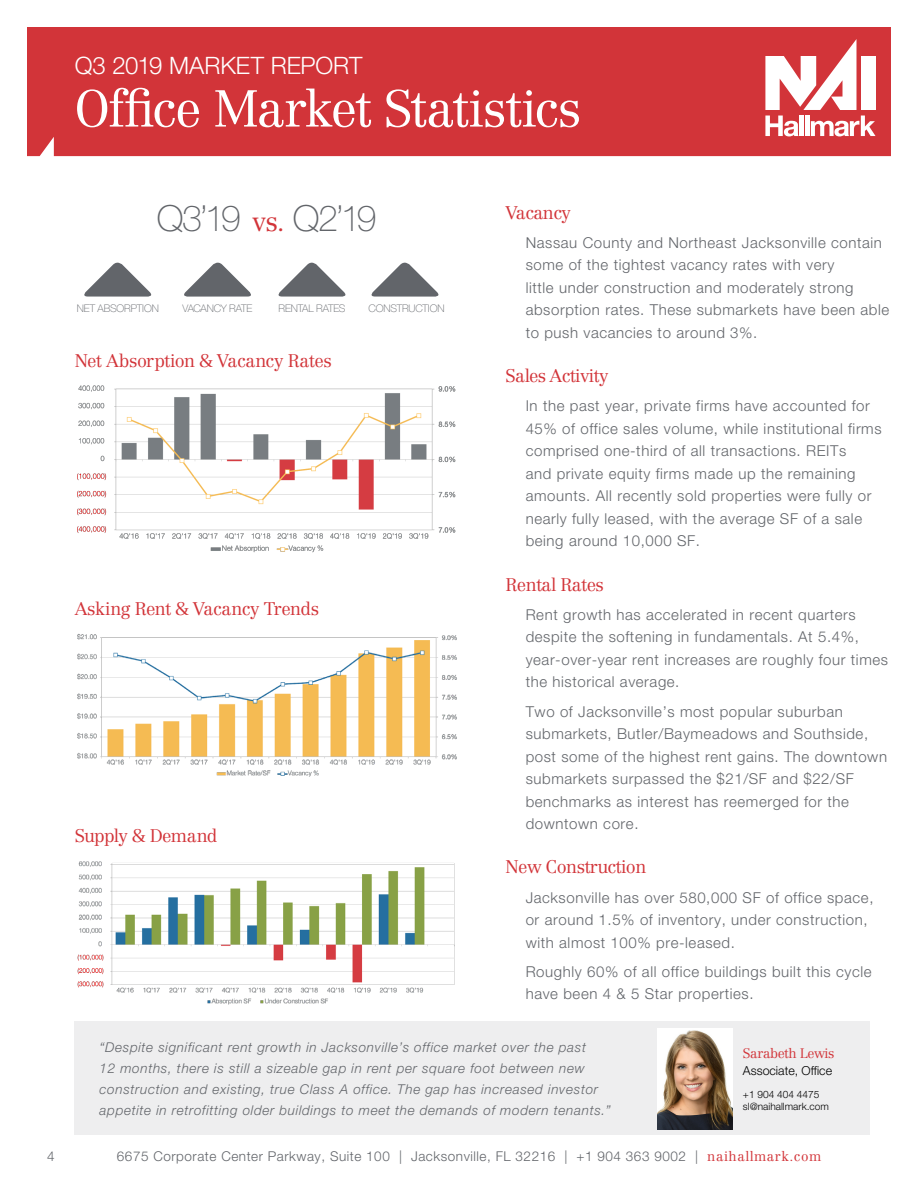
<style>
.page{position:relative;width:918px;height:1188px;background:#fff}
.page>*{position:absolute;margin:0;border:0;box-sizing:border-box;transform-origin:0 0}
.Header_Serif{font:300 51px "Centennial LT Std";letter-spacing:-.025em;color:#fff}
.t1{font:100 36px "Helvetica Neue LT Std";letter-spacing:-.08em;color:#62656a}
.Subhead_Sans{font:300 24px "Helvetica Neue LT Std";letter-spacing:-.005em;color:#fff}
.Subhead_Serif{font:300 18px "Centennial LT Std";letter-spacing:-.03em;color:#d23439}
.Body_Indented{font:300 15px/22.5px "Helvetica Neue LT Std";letter-spacing:.04em;color:#62656a}
.t2{font:italic 300 13.5px/21px "Helvetica Neue LT Std";letter-spacing:.05em;color:#62656a}
.t3{font:300 13.5px "Helvetica Neue LT Std";letter-spacing:.04em;color:#62656a}
.Body_Serif{font:300 13.5px "Centennial LT Std";letter-spacing:-.03em;color:#d23439}
.Body_Indented-2{font:300 12.3px "Helvetica Neue LT Std";color:#000}
.t4{font:100 10.5px "Helvetica Neue LT Std";letter-spacing:-.01em;color:#62656a}
.t5{font:100 10.5px "Helvetica Neue LT Std";letter-spacing:-.03em;color:#62656a}
.Body_Indented-3{font:300 10.2px/12.3px "Helvetica Neue LT Std";color:#000}
.s1{font-family:"Centennial LT Std";font-weight:300;font-size:27px;color:#d23439}
.s2{font-family:"Centennial LT Std";color:#d23439}
</style>
<div class="page">
<div style="left:27px;top:27px;width:864px;height:129px;background:#d23439"></div>
<div style="left:861px;top:56px;width:15px;height:54px;background:#fff"></div>
<svg style="left:765px;top:39px;width:92px;height:71px"></svg>
<svg style="left:765px;top:116px;width:33px;height:20px"></svg>
<div style="left:799px;top:116px;width:5px;height:20px;background:#fff"></div>
<hr style="left:805px;top:116px;width:4px;height:20px;background:#fff">
<svg style="left:811px;top:116px;width:65px;height:20px"></svg>
<svg style="left:84px;top:262px;width:68px;height:35px"></svg>
<svg style="left:184px;top:262px;width:67px;height:35px"></svg>
<svg style="left:278px;top:262px;width:68px;height:35px"></svg>
<svg style="left:371px;top:262px;width:68px;height:35px"></svg>
<img style="left:77px;top:385px;width:379px;height:168px">
<img style="left:77px;top:633px;width:380px;height:144px">
<img style="left:77px;top:861px;width:378px;height:144px">
<div style="left:75px;top:1022px;width:795px;height:113px;background:#eeeeef"></div>
<img style="left:658px;top:1028px;width:74px;height:102px">
<p class="Subhead_Sans" style="left:75px;top:51px;width:289px">Q3 2019 MARKET REPORT</p>
<p class="Header_Serif" style="left:75px;top:78px;width:508px">Office Market Statistics</p>
<p class="t1" style="left:157px;top:198px;width:221px">Q3’19 <span class="s1">vs.</span> Q2’19</p>
<p class="t4" style="left:77px;top:303px;width:84px">NET ABSORPTION</p>
<p class="t5" style="left:183px;top:303px;width:71px">VACANCY RATE</p>
<p class="t4" style="left:278px;top:302px;width:69px">RENTAL RATES</p>
<p class="t4" style="left:369px;top:303px;width:77px">CONSTRUCTION</p>
<p class="Subhead_Serif" style="left:75px;top:350px;width:259px">Net Absorption &amp; Vacancy Rates</p>
<p class="Subhead_Serif" style="left:75px;top:598px;width:246px">Asking Rent &amp; Vacancy Trends</p>
<p class="Subhead_Serif" style="left:75px;top:825px;width:144px">Supply &amp; Demand</p>
<p class="Subhead_Serif" style="left:505px;top:202px;width:67px">Vacancy</p>
<p class="Body_Indented" style="left:526px;top:231px;width:365px">Nassau County and Northeast Jacksonville contain some of the tightest vacancy rates with very<br>little under construction and moderately strong absorption rates. These submarkets have been able to push vacancies to around 3%.</p>
<p class="Subhead_Serif" style="left:505px;top:365px;width:104px">Sales Activity</p>
<p class="Body_Indented" style="left:526px;top:395px;width:357px">In the past year, private firms have accounted for 45% of office sales volume, while institutional firms comprised one-third of all transactions. REITs<br>and private equity firms made up the remaining amounts. All recently sold properties were fully or nearly fully leased, with the average SF of a sale being around 10,000 SF.</p>
<p class="Subhead_Serif" style="left:505px;top:574px;width:100px">Rental Rates</p>
<p class="Body_Indented" style="left:526px;top:603px;width:364px">Rent growth has accelerated in recent quarters despite the softening in fundamentals. At 5.4%, year-over-year rent increases are roughly four times the historical average.</p>
<p class="Body_Indented" style="left:526px;top:700px;width:363px">Two of Jacksonville’s most popular suburban submarkets, Butler/Baymeadows and Southside, post some of the highest rent gains. The downtown submarkets surpassed the $21/SF and $22/SF benchmarks as interest has reemerged for the downtown core.</p>
<p class="Subhead_Serif" style="left:505px;top:856px;width:142px">New Construction</p>
<p class="Body_Indented" style="left:526px;top:886px;width:349px">Jacksonville has over 580,000 SF of office space, or around 1.5% of inventory, under construction, with almost 100% pre-leased.</p>
<p class="Body_Indented" style="left:526px;top:960px;width:347px">Roughly 60% of all office buildings built this cycle have been 4 &amp; 5 Star properties.</p>
<p class="t2" style="left:100px;top:1036px;width:513px">“Despite significant rent growth in Jacksonville’s office market over the past<br>12 months, there is still a sizeable gap in rent per square foot between new construction and existing, true Class A office. The gap has increased investor appetite in retrofitting older buildings to meet the demands of modern tenants.”</p>
<p class="Body_Serif" style="left:743px;top:1046px;width:93px">Sarabeth Lewis</p>
<p class="Body_Indented-2" style="left:743px;top:1063px;width:91px">Associate, Office</p>
<p class="Body_Indented-3" style="left:743px;top:1088px;width:87px">+1 904 404 4475 sl@naihallmark.com</p>
<p class="t3" style="left:47px;top:1148px;width:9px">4</p>
<p class="t3" style="left:117px;top:1148px;width:706px">6675 Corporate Center Parkway, Suite 100 | Jacksonville, FL 32216 | +1 904 363 9002 | <span class="s2">naihallmark.com</span></p>
</div>
